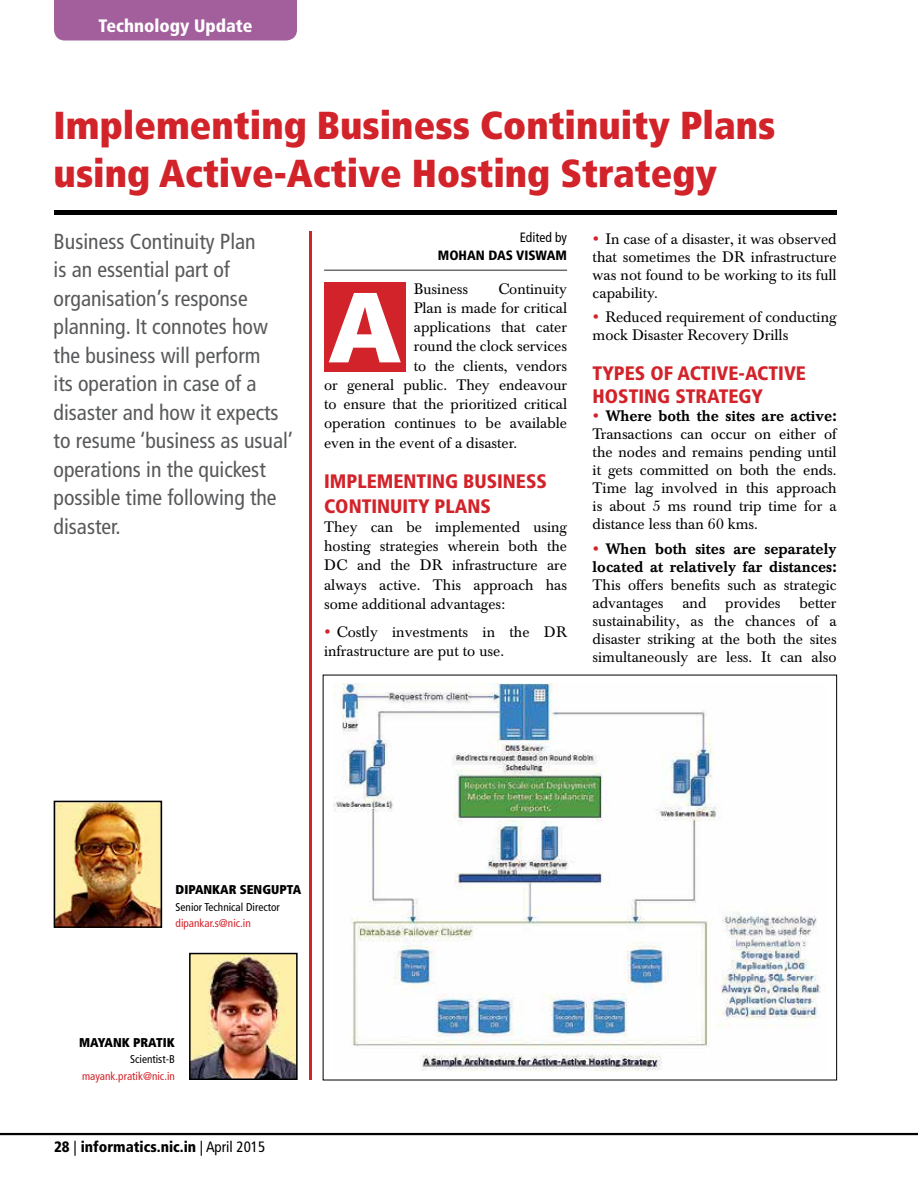
<style>
.page{position:relative;width:918px;height:1188px;background:#fff}
.page>*{position:absolute;margin:0;border:0;box-sizing:border-box;transform-origin:0 0}
.t1{font:900 condensed 99.45px "Frutiger";color:#fff;scale:1.1 1}
.t2{font:900 condensed 39px/48px "Frutiger";color:#d2232a}
.t3{font:condensed 21.75px/28.5px "Frutiger";color:#58595b}
.t4{font:900 condensed 19.5px/24.6px "Frutiger";color:#d2232a}
.t5{font:900 condensed 18px "Frutiger";color:#fff}
.t6{font:15px/18px "Baskerville BE";color:#000;text-align:justify}
.t7{font:500 15px/18px "Baskerville BE";color:#000;text-align:right}
.t8{font:900 condensed 15px "Frutiger";color:#000}
.t9{font:900 condensed 13.5px "Frutiger";color:#000}
.t10{font:condensed 13.5px "Frutiger";color:#000}
.t11{font:900 condensed 12.75px "Frutiger";color:#000}
.t12{font:condensed 11.25px "Frutiger";color:#d2232a}
.t13{font:condensed 11.25px "Frutiger";color:#000}
.s1{font-weight:400}
</style>
<div class="page">
<div style="left:54px;top:0;width:243px;height:40px;background:#a35f9c"></div>
<hr style="left:0;top:1133px;width:918px;height:2px;background:#000">
<hr style="left:54px;top:211px;width:783px;height:4px;background:#000">
<img style="left:57px;top:804px;width:102px;height:121px">
<div style="left:54px;top:801px;width:108px;height:127px;border:2px solid #000"></div>
<img style="left:192px;top:956px;width:103px;height:121px">
<div style="left:189px;top:953px;width:109px;height:127px;border:2px solid #000"></div>
<hr style="left:309px;top:232px;width:3px;height:848px;background:#d2232a">
<hr style="left:324px;top:270px;width:243px;height:1px;background:#6d6e71">
<div style="left:324px;top:282px;width:81px;height:90px;background:#d2232a"></div>
<img style="left:333px;top:683px;width:493px;height:389px">
<p class="t5" style="left:98px;top:15px;width:156px">Technology Update</p>
<h2 class="t2" style="left:54px;top:101px;width:723px">Implementing Business Continuity Plans using Active-Active Hosting Strategy</h2>
<p class="t3" style="left:54px;top:227px;width:241px">Business Continuity Plan<br>is an essential part of organisation’s response planning. It connotes how the business will perform<br>its operation in case of a disaster and how it expects to resume ‘business as usual’ operations in the quickest possible time following the disaster.</p>
<p class="t10" style="left:520px;top:229px;width:49px">Edited by</p>
<p class="t9" style="left:438px;top:247px;width:131px">MOHAN DAS VISWAM</p>
<p class="t6" style="left:414px;top:280px;width:56px">Business</p>
<p class="t6" style="left:498px;top:280px;width:70px">Continuity</p>
<p class="t6" style="left:414px;top:299px;width:155px">Plan is made for critical</p>
<p class="t6" style="left:414px;top:319px;width:155px">applications that cater</p>
<p class="t6" style="left:414px;top:338px;width:155px">round the clock services</p>
<p class="t6" style="left:414px;top:357px;width:155px">to the clients, vendors</p>
<p class="t6" style="left:324px;top:376px;width:244px">or general public. They endeavour</p>
<p class="t6" style="left:324px;top:395px;width:245px">to ensure that the prioritized critical</p>
<p class="t6" style="left:324px;top:415px;width:244px">operation continues to be available</p>
<p class="t6" style="left:324px;top:434px;width:195px">even in the event of a disaster.</p>
<h3 class="t4" style="left:324px;top:469px;width:224px">IMPLEMENTING BUSINESS<br>CONTINUITY PLANS</h3>
<p class="t6" style="left:324px;top:518px;width:245px;line-height:19.2px">They can be implemented using hosting strategies wherein both the DC and the DR infrastructure are always active. This approach has some additional advantages:</p>
<p class="t6" style="left:324px;top:622px;width:244px;line-height:19.2px;text-indent:13px">Costly investments in the DR infrastructure are put to use.</p>
<h1 class="t1" style="left:328px;top:267px;width:68px">A</h1>
<p class="t6" style="left:593px;top:230px;width:245px;text-indent:13px">In case of a disaster, it was observed that sometimes the DR infrastructure was not found to be working to its full capability.</p>
<p class="t6" style="left:593px;top:309px;width:245px;text-indent:13px">Reduced requirement of conducting mock Disaster Recovery Drills</p>
<h3 class="t4" style="left:593px;top:361px;width:215px;line-height:23.4px">TYPES OF ACTIVE-ACTIVE<br>HOSTING STRATEGY</h3>
<p class="t7" style="left:605px;top:407px;width:233px">Where both the sites are active:</p>
<p class="t6" style="left:593px;top:425px;width:246px">Transactions can occur on either of the nodes and remains pending until it gets committed on both the ends.<br>Time lag involved in this approach is about 5 ms round trip time for a distance less than 60 kms.</p>
<p class="t7" style="left:593px;top:540px;width:245px">When both sites are separately located at relatively far distances:</p>
<p class="t6" style="left:593px;top:576px;width:246px">This offers benefits such as strategic advantages</p>
<p class="t6" style="left:593px;top:594px;width:246px;text-indent:207px">better sustainability, as the chances of a disaster striking at the both the sites simultaneously are less. It can also</p>
<p class="t6" style="left:682px;top:594px;width:26px">and</p>
<p class="t6" style="left:725px;top:594px;width:57px">provides</p>
<p class="t11" style="left:176px;top:882px;width:127px">DIPANKAR SENGUPTA</p>
<p class="t13" style="left:176px;top:900px;width:106px">Senior Technical Director</p>
<p class="t12" style="left:176px;top:917px;width:77px">dipankar.s@nic.in</p>
<p class="t11" style="left:79px;top:1034px;width:97px">MAYANK PRATIK</p>
<p class="t13" style="left:130px;top:1053px;width:46px">Scientist-B</p>
<p class="t12" style="left:82px;top:1070px;width:94px">mayank.pratik@nic.in</p>
<p class="t8" style="left:54px;top:1137px;width:213px">28 <span class="s1">|</span> informatics.nic.in <span class="s1">| April 2015</span></p>
</div>
